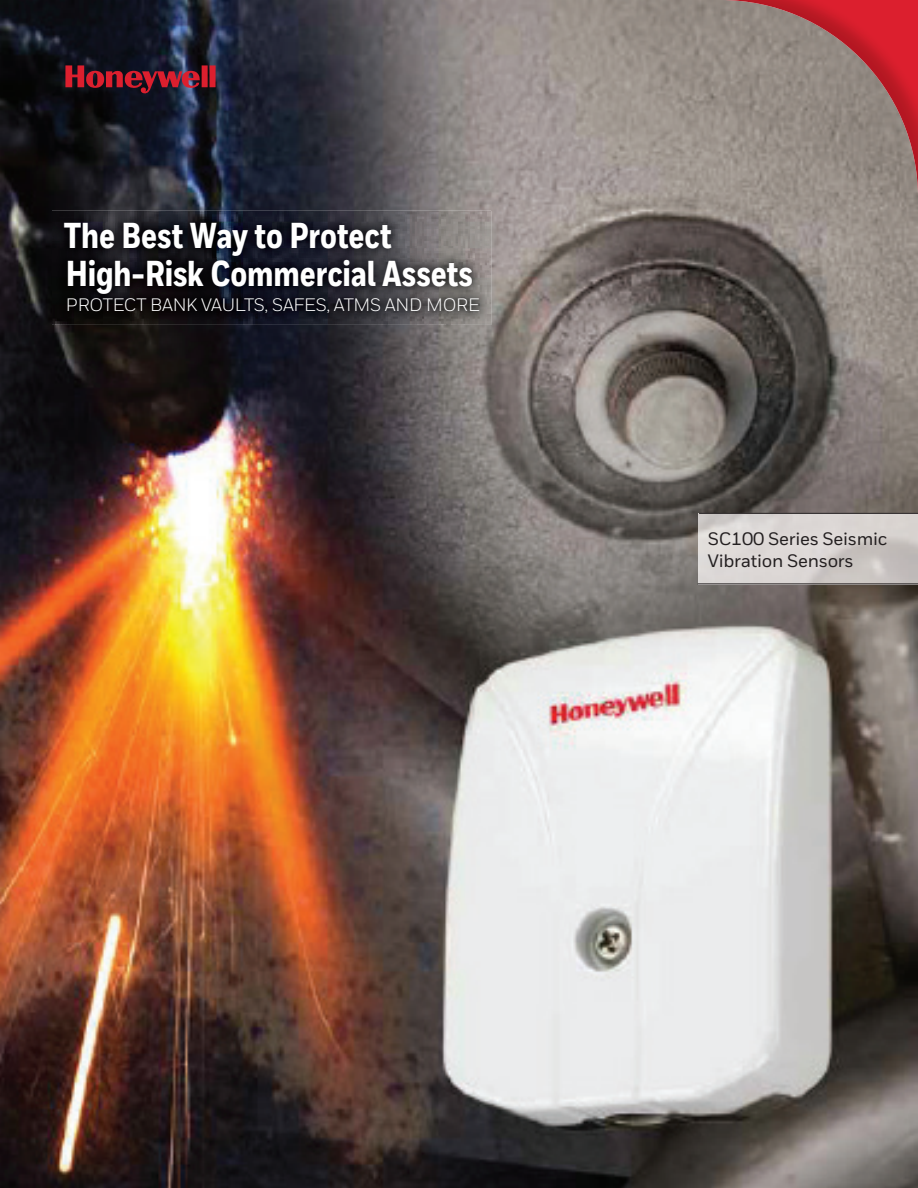
<style>
.page{position:relative;width:918px;height:1188px;background:#fff}
.page>*{position:absolute;margin:0;border:0;box-sizing:border-box;transform-origin:0 0}
.t1{font:800 36px/37.5px "Honeywell Cond";color:#fff}
.t2{font:18px "Honeywell Sans";letter-spacing:-.015em;color:#fff}
.t3{font:500 18px/21.6px "Honeywell Sans";letter-spacing:-.015em;color:#231f20}
</style>
<div class="page">
<img style="left:0;top:0;width:918px;height:1188px">
<img style="left:698px;top:514px;width:220px;height:70px">
<svg style="left:65px;top:65px;width:151px;height:29px;background:#631b29"></svg>
<img style="left:52px;top:211px;width:439px;height:114px">
<img style="left:64px;top:223px;width:328px;height:33px">
<img style="left:68px;top:260px;width:405px;height:34px">
<img style="left:68px;top:299px;width:412px;height:14px">
<img style="left:720px;top:0;width:198px;height:198px">
<hr style="left:699px;top:513px;width:219px;height:1px;background:#231f20">
<hr style="left:698px;top:584px;width:220px;height:1px;background:#231f20">
<p class="t1" style="left:64px;top:218px;width:411px">The Best Way to Protect<br>High-Risk Commercial Assets</p>
<p class="t2" style="left:66px;top:294px;width:415px">PROTECT BANK VAULTS, SAFES, ATMS AND MORE</p>
<p class="t3" style="left:708px;top:529px;width:181px">SC100 Series Seismic<br>Vibration Sensors</p>
</div>
